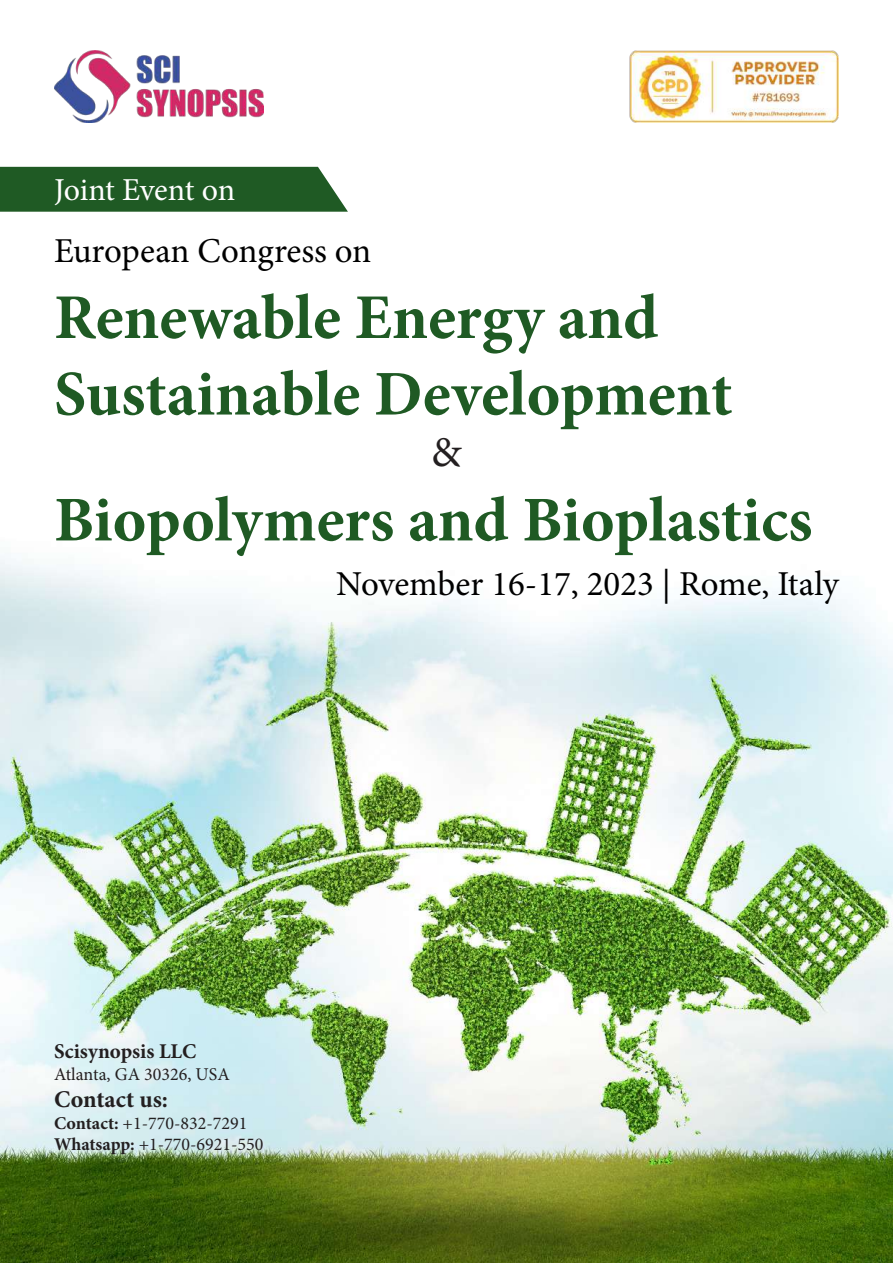
<style>
.page{position:relative;width:893px;height:1263px;background:#fff}
.page>*{position:absolute;margin:0;border:0;box-sizing:border-box;transform-origin:0 0}
.t1{font:700 63.75px/76.5px "Minion Pro";color:#1f5a24}
.t2{font:42.75px "Minion Pro";color:#231f20}
.t3{font:34.95px "Minion Pro";color:#000}
.t4{font:31.95px "Minion Pro";letter-spacing:-.01em;color:#fff}
.t5{font:700 24px "Minion Pro";color:#231f20}
.t6{font:700 21px "Minion Pro";color:#231f20}
.t7{font:18px/21.6px "Minion Pro";color:#231f20}
.s1{font-weight:700}
</style>
<div class="page">
<img style="left:0;top:50px;width:893px;height:1213px">
<img style="left:54px;top:51px;width:210px;height:71px">
<div style="left:0;top:167px;width:348px;height:45px;background:#1f5a24"></div>
<img style="left:629px;top:51px;width:210px;height:71px">
<h3 class="t4" style="left:54px;top:168px;width:183px">Joint Event on</h3>
<h3 class="t3" style="left:54px;top:228px;width:319px">European Congress on</h3>
<h1 class="t1" style="left:54px;top:279px;width:680px">Renewable Energy and<br>Sustainable Development</h1>
<h2 class="t2" style="left:431px;top:424px;width:32px">&amp;</h2>
<h1 class="t1" style="left:54px;top:481px;width:760px">Biopolymers and Bioplastics</h1>
<h3 class="t3" style="left:336px;top:560px;width:504px">November 16-17, 2023 | Rome, Italy</h3>
<p class="t6" style="left:54px;top:1037px;width:144px">Scisynopsis LLC</p>
<p class="t7" style="left:54px;top:1063px;width:177px">Atlanta, GA 30326, USA</p>
<h3 class="t5" style="left:54px;top:1082px;width:115px">Contact us:</h3>
<p class="t7" style="left:54px;top:1112px;width:211px"><span class="s1">Contact:</span> +1-770-832-7291<br><span class="s1">Whatsapp:</span> +1-770-6921-550</p>
</div>
